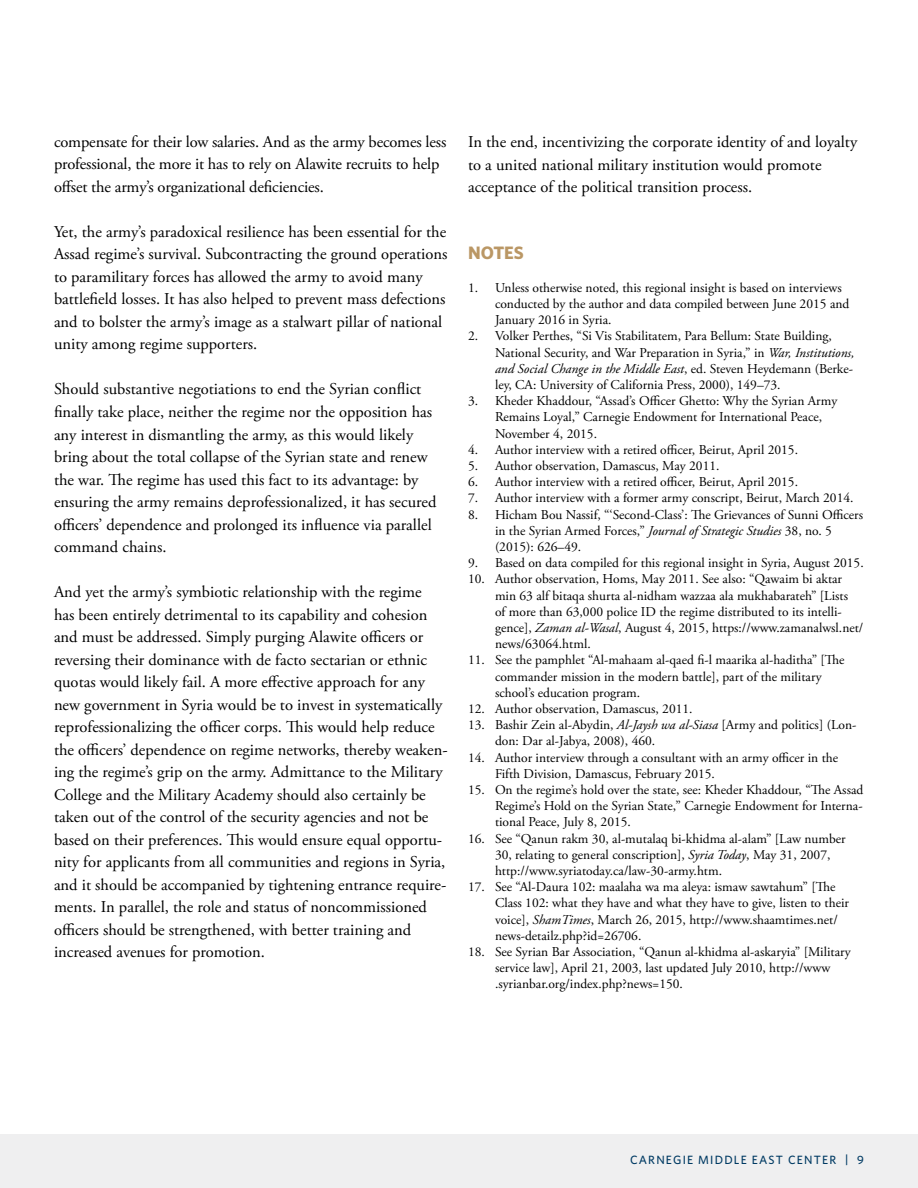
<style>
.page{position:relative;width:918px;height:1188px;background:#fff}
.page>*{position:absolute;margin:0;border:0;box-sizing:border-box;transform-origin:0 0}
.t1{font:700 18px "Whitney";color:#ba9765}
.t2{font:16.5px/22.5px "Adobe Garamond Pro";color:#000}
.t3{font:13.5px/16.2px "Adobe Garamond Pro";color:#000}
.t4{font:500 12px "Whitney";letter-spacing:.1em;color:#003a63}
.s1{font-style:italic}
</style>
<div class="page">
<div style="left:0;top:1134px;width:918px;height:54px;background:#efeff0"></div>
<p class="t2" style="left:54px;top:131px;width:394px">compensate for their low salaries. And as the army becomes less professional, the more it has to rely on Alawite recruits to help offset the army’s organizational deficiencies.</p>
<p class="t2" style="left:54px;top:221px;width:395px">Yet, the army’s paradoxical resilience has been essential for the Assad regime’s survival. Subcontracting the ground operations to paramilitary forces has allowed the army to avoid many battlefield losses. It has also helped to prevent mass defections and to bolster the army’s image as a stalwart pillar of national unity among regime supporters.</p>
<p class="t2" style="left:54px;top:379px;width:384px">Should substantive negotiations to end the Syrian conflict finally take place, neither the regime nor the opposition has any interest in dismantling the army, as this would likely bring about the total collapse of the Syrian state and renew the war. The regime has used this fact to its advantage: by ensuring the army remains deprofessionalized, it has secured officers’ dependence and prolonged its influence via parallel command chains.</p>
<p class="t2" style="left:54px;top:581px;width:395px">And yet the army’s symbiotic relationship with the regime<br>has been entirely detrimental to its capability and cohesion and must be addressed. Simply purging Alawite officers or reversing their dominance with de facto sectarian or ethnic quotas would likely fail. A more effective approach for any new government in Syria would be to invest in systematically reprofessionalizing the officer corps. This would help reduce the officers’ dependence on regime networks, thereby weaken&shy;ing the regime’s grip on the army. Admittance to the Military College and the Military Academy should also certainly be taken out of the control of the security agencies and not be based on their preferences. This would ensure equal opportu&shy;nity for applicants from all communities and regions in Syria, and it should be accompanied by tightening entrance require&shy;ments. In parallel, the role and status of noncommissioned officers should be strengthened, with better training and increased avenues for promotion.</p>
<p class="t2" style="left:468px;top:131px;width:391px">In the end, incentivizing the corporate identity of and loyalty to a united national military institution would promote acceptance of the political transition process.</p>
<h1 class="t1" style="left:468px;top:241px;width:57px">NOTES</h1>
<p class="t3" style="left:495px;top:280px;width:356px;text-indent:-27px">1. Unless otherwise noted, this regional insight is based on interviews conducted by the author and data compiled between June 2015 and<br>January 2016 in Syria.</p>
<p class="t3" style="left:495px;top:329px;width:361px;text-indent:-27px">2. Volker Perthes, “Si Vis Stabilitatem, Para Bellum: State Building, National Security, and War Preparation in Syria,” in <span class="s1">War, Institutions, and Social Change in the Middle East</span>, ed. Steven Heydemann (Berke&shy;ley, CA: University of California Press, 2000), 149–73.</p>
<p class="t3" style="left:495px;top:393px;width:344px;text-indent:-27px">3. Kheder Khaddour, “Assad’s Officer Ghetto: Why the Syrian Army<br>Remains Loyal,” Carnegie Endowment for International Peace,<br>November 4, 2015.</p>
<p class="t3" style="left:468px;top:442px;width:332px">4. Author interview with a retired officer, Beirut, April 2015.</p>
<p class="t3" style="left:468px;top:458px;width:253px">5. Author observation, Damascus, May 2011.</p>
<p class="t3" style="left:468px;top:474px;width:332px">6. Author interview with a retired officer, Beirut, April 2015.</p>
<p class="t3" style="left:468px;top:491px;width:387px">7. Author interview with a former army conscript, Beirut, March 2014.</p>
<p class="t3" style="left:495px;top:507px;width:370px;text-indent:-27px">8. Hicham Bou Nassif, “‘Second-Class’: The Grievances of Sunni Officers in the Syrian Armed Forces,” <span class="s1">Journal of Strategic Studies</span> 38, no. 5 (2015): 626–49.</p>
<p class="t3" style="left:468px;top:555px;width:397px">9. Based on data compiled for this regional insight in Syria, August 2015.</p>
<p class="t3" style="left:495px;top:572px;width:370px;text-indent:-27px">10. Author observation, Homs, May 2011. See also: “Qawaim bi aktar min 63 alf bitaqa shurta al-nidham wazzaa ala mukhabarateh” [Lists<br>of more than 63,000 police ID the regime distributed to its intelli&shy;gence], <span class="s1">Zaman al-Wasal</span>, August 4, 2015, https://www.zamanalwsl.net/ news/63064.html.</p>
<p class="t3" style="left:495px;top:653px;width:351px;text-indent:-27px">11. See the pamphlet “Al-mahaam al-qaed fi-l maarika al-haditha” [The commander mission in the modern battle], part of the military school’s education program.</p>
<p class="t3" style="left:468px;top:701px;width:226px">12. Author observation, Damascus, 2011.</p>
<p class="t3" style="left:495px;top:717px;width:363px;text-indent:-27px">13. Bashir Zein al-Abydin, <span class="s1">Al-Jaysh wa al-Siasa</span> [Army and politics] (Lon&shy;don: Dar al-Jabya, 2008), 460.</p>
<p class="t3" style="left:495px;top:750px;width:345px;text-indent:-27px">14. Author interview through a consultant with an army officer in the<br>Fifth Division, Damascus, February 2015.</p>
<p class="t3" style="left:495px;top:782px;width:370px;text-align:justify;text-indent:-27px">15. On the regime’s hold over the state, see: Kheder Khaddour, “The Assad Regime’s Hold on the Syrian State,” Carnegie Endowment for Interna&shy;tional Peace, July 8, 2015.</p>
<p class="t3" style="left:495px;top:831px;width:352px;text-indent:-27px">16. See “Qanun rakm 30, al-mutalaq bi-khidma al-alam” [Law number<br>30, relating to general conscription], <span class="s1">Syria Today</span>, May 31, 2007, http://www.syriatoday.ca/law-30-army.htm.</p>
<p class="t3" style="left:495px;top:879px;width:355px;text-indent:-27px">17. See “Al-Daura 102: maalaha wa ma aleya: ismaw sawtahum” [The Class 102: what they have and what they have to give, listen to their voice], <span class="s1">ShamTimes</span>, March 26, 2015, http://www.shaamtimes.net/ news-detailz.php?id=26706.</p>
<p class="t3" style="left:495px;top:944px;width:357px;text-indent:-27px">18. See Syrian Bar Association, “Qanun al-khidma al-askaryia” [Military service law], April 21, 2003, last updated July 2010, http://www .syrianbar.org/index.php?news=150.</p>
<p class="t4" style="left:630px;top:1152px;width:235px">CARNEGIE MIDDLE EAST CENTER | 9</p>
</div>
